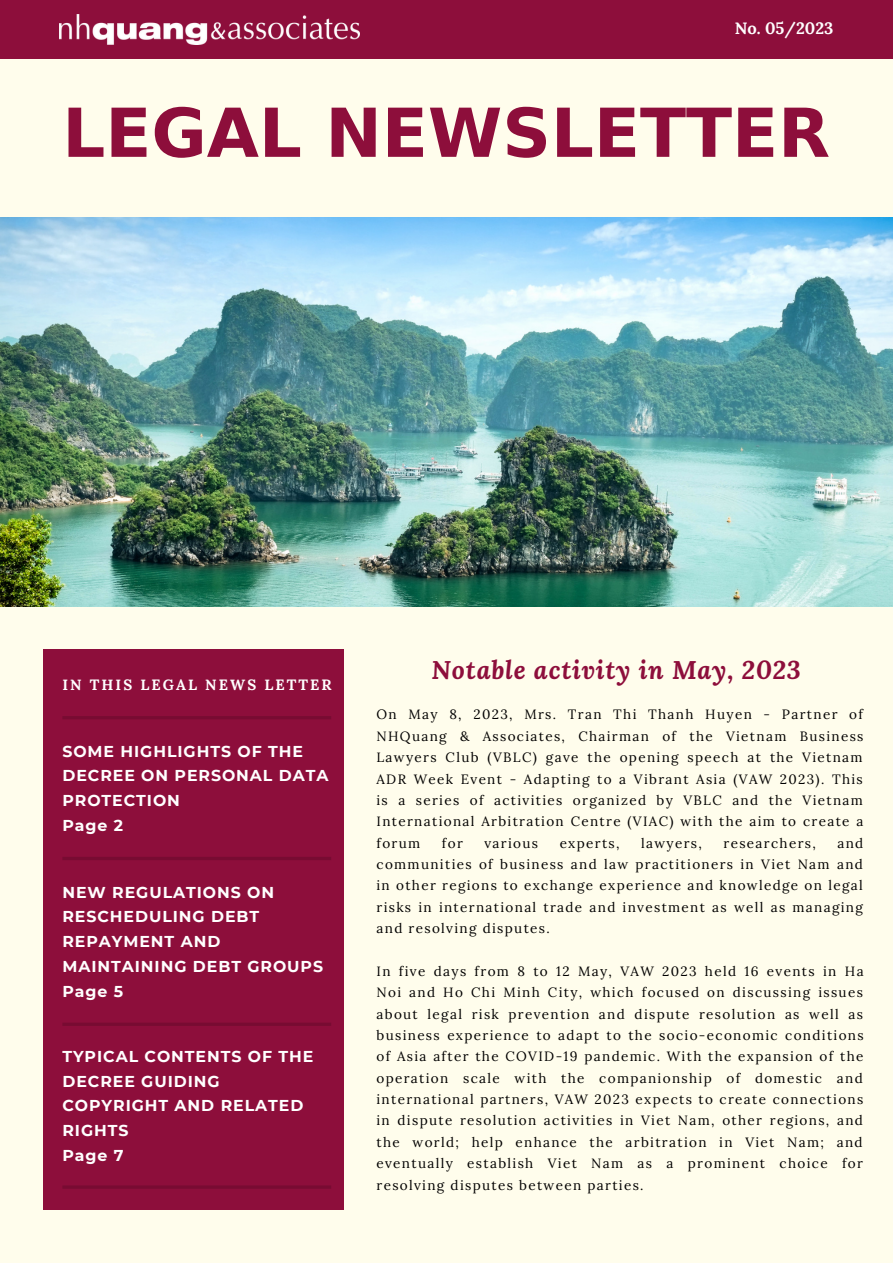
<style>
.page{position:relative;width:893px;height:1264px;background:#fff}
.page>*{position:absolute;margin:0;border:0;box-sizing:border-box;transform-origin:0 0}
.t1{font:700 67.5px "DejaVu Sans";color:#8d0e3b}
.t2{font:italic 700 25.5px "Lora";letter-spacing:.03em;color:#8d0e3b}
.t3{font:700 16.5px "Lora";color:#fff}
.t4{font:700 15.75px/24.8px "Montserrat";letter-spacing:.06em;color:#fff}
.t5{font:700 14.85px "Lora";letter-spacing:.14em;color:#fff}
.t6{font:13.5px/21.3px "Lora";letter-spacing:.1em;color:#000;text-align:justify}
</style>
<div class="page">
<div style="left:0;top:0;width:892px;height:1262px;background:#fffdec"></div>
<img style="left:0;top:217px;width:892px;height:389px">
<div style="left:43px;top:649px;width:301px;height:560px;background:#8d0e3b"></div>
<div style="left:0;top:0;width:892px;height:59px;background:#8d0e3b"></div>
<img style="left:59px;top:15px;width:300px;height:29px">
<hr style="left:62px;top:716px;width:269px;height:3px;background:#000">
<svg style="left:62px;top:857px;width:269px;height:3px"></svg>
<hr style="left:62px;top:1022px;width:269px;height:3px;background:#000">
<hr style="left:62px;top:1185px;width:269px;height:3px;background:#000">
<p class="t3" style="left:734px;top:17px;width:100px">No. 05/2023</p>
<p class="t1" style="left:62px;top:94px;width:769px">LEGAL NEWSLETTER</p>
<p class="t5" style="left:62px;top:675px;width:271px">IN THIS LEGAL NEWS LETTER</p>
<p class="t4" style="left:62px;top:738px;width:267px">SOME HIGHLIGHTS OF THE<br>DECREE ON PERSONAL DATA<br>PROTECTION</p>
<p class="t4" style="left:62px;top:812px;width:62px">Page 2</p>
<p class="t4" style="left:62px;top:879px;width:262px">NEW REGULATIONS ON<br>RESCHEDULING DEBT<br>REPAYMENT AND<br>MAINTAINING DEBT GROUPS</p>
<p class="t4" style="left:62px;top:978px;width:62px">Page 5</p>
<p class="t4" style="left:62px;top:1043px;width:252px">TYPICAL CONTENTS OF THE<br>DECREE GUIDING<br>COPYRIGHT AND RELATED<br>RIGHTS</p>
<p class="t4" style="left:62px;top:1142px;width:63px">Page 7</p>
<p class="t2" style="left:431px;top:653px;width:370px">Notable activity in May, 2023</p>
<p class="t6" style="left:376px;top:704px;width:488px">On May 8, 2023, Mrs. Tran Thi Thanh Huyen - Partner of NHQuang &amp; Associates, Chairman of the Vietnam Business Lawyers Club (VBLC) gave the opening speech at the Vietnam ADR Week Event - Adapting to a Vibrant Asia (VAW 2023). This is a series of activities organized by VBLC and the Vietnam International Arbitration Centre (VIAC) with the aim to create a forum</p>
<p class="t6" style="left:442px;top:832px;width:22px">for</p>
<p class="t6" style="left:484px;top:832px;width:55px">various</p>
<p class="t6" style="left:559px;top:832px;width:61px">experts,</p>
<p class="t6" style="left:641px;top:832px;width:62px">lawyers,</p>
<p class="t6" style="left:723px;top:832px;width:94px">researchers,</p>
<p class="t6" style="left:376px;top:832px;width:488px;text-indent:461px">and communities of business and law practitioners in Viet Nam and in other regions to exchange experience and knowledge on legal risks in international trade and investment as well as managing and resolving disputes.</p>
<p class="t6" style="left:376px;top:960px;width:488px">In five days from 8 to 12 May, VAW 2023 held 16 events in Ha Noi and Ho Chi Minh City, which focused on discussing issues about legal risk prevention and dispute resolution as well as business experience to adapt to the socio-economic conditions of Asia after the COVID-19 pandemic. With the expansion of the operation scale with the companionship of domestic and international partners, VAW 2023 expects to create connections in dispute resolution activities in Viet Nam, other regions, and the world; help enhance the arbitration in Viet Nam; and eventually establish Viet Nam as a prominent choice for resolving disputes between parties.</p>
</div>
